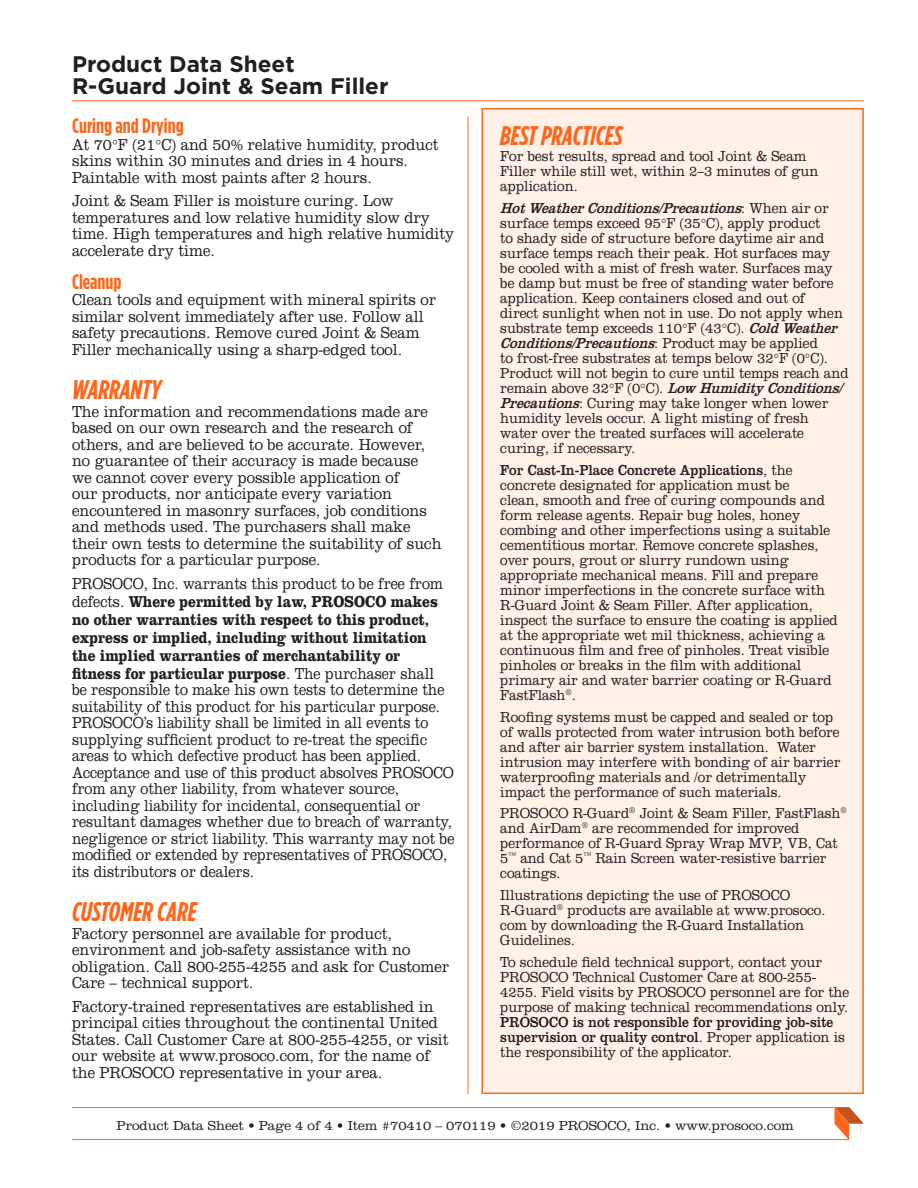
<style>
.page{position:relative;width:918px;height:1188px;background:#fff}
.page>*{position:absolute;margin:0;border:0;box-sizing:border-box;transform-origin:0 0}
._04_Section_Header{font:italic 700 27px "Gotham Condensed";color:#ff661c}
._02_5_Product_Name_2{font:700 22.5px "Gotham";color:#231f20}
._05_Sub-Header{font:700 21px "Gotham Condensed";color:#ff661c}
._06_Body_Copy{font:300 16.5px/16.5px "Clarendon LT Std";color:#231f20;scale:.9 1}
._06_Body_Copy-2{font:300 16.5px/16.5px "Clarendon LT Std";color:#231f20;scale:.86 1}
._06_Body_Copy-3{font:700 16.5px/18px "Clarendon LT Std";color:#231f20;scale:.86 1}
._11_Side_Box_Body_Co{font:300 15px/15px "Clarendon LT Std";color:#231f20;scale:.9 1}
._99_Item_Box{font:300 13.5px "Clarendon LT Std";color:#231f20}
.s1{font-weight:300}
.s2{font-weight:400;font-style:italic}
.s3{font-weight:400}
</style>
<div class="page">
<hr style="left:72px;top:100px;width:792px;height:1px;background:#ff661c">
<hr style="left:468px;top:117px;width:1px;height:977px;background:#ff661c">
<div style="left:482px;top:108px;width:382px;height:986px;background:#fff0e8;border:2px solid #ff661c"></div>
<hr style="left:72px;top:1139px;width:777px;height:1px;background:#ff661c">
<hr style="left:72px;top:1107px;width:762px;height:1px;background:#ff661c">
<svg style="left:834px;top:1107px;width:30px;height:33px"></svg>
<p class="_02_5_Product_Name_2" style="left:72px;top:49px;width:224px">Product Data Sheet</p>
<p class="_02_5_Product_Name_2" style="left:72px;top:72px;width:318px">R-Guard Joint &amp; Seam Filler</p>
<p class="_05_Sub-Header" style="left:72px;top:114px;width:113px">Curing and Drying</p>
<p class="_06_Body_Copy" style="left:72px;top:136px;width:409px">At 70°F (21°C) and 50% relative humidity, product skins within 30 minutes and dries in 4 hours.<br>Paintable with most paints after 2 hours.</p>
<p class="_06_Body_Copy" style="left:72px;top:192px;width:426px">Joint &amp; Seam Filler is moisture curing. Low temperatures and low relative humidity slow dry time. High temperatures and high relative humidity accelerate dry time.</p>
<p class="_05_Sub-Header" style="left:72px;top:269px;width:51px">Cleanup</p>
<p class="_06_Body_Copy" style="left:72px;top:291px;width:406px">Clean tools and equipment with mineral spirits or similar solvent immediately after use. Follow all safety precautions. Remove cured Joint &amp; Seam Filler mechanically using a sharp-edged tool.</p>
<p class="_04_Section_Header" style="left:72px;top:374px;width:91px">WARRANTY</p>
<p class="_06_Body_Copy" style="left:72px;top:403px;width:412px">The information and recommendations made are based on our own research and the research of others, and are believed to be accurate. However, no guarantee of their accuracy is made because we cannot cover every possible application of<br>our products, nor anticipate every variation encountered in masonry surfaces, job conditions and methods used. The purchasers shall make their own tests to determine the suitability of such products for a particular purpose.</p>
<p class="_06_Body_Copy-3" style="left:72px;top:574px;width:433px"><span class="s1">PROSOCO, Inc. warrants this product to be free from defects.</span> Where permitted by law, PROSOCO makes no other warranties with respect to this product, express or implied, including without limitation the implied warranties of merchantability or fitness for particular purpose<span class="s1">. The purchaser shall</span></p>
<p class="_06_Body_Copy-2" style="left:72px;top:681px;width:446px">be responsible to make his own tests to determine the suitability of this product for his particular purpose.<br>PROSOCO’s liability shall be limited in all events to supplying sufficient product to re-treat the specific areas to which defective product has been applied.<br>Acceptance and use of this product absolves PROSOCO from any other liability, from whatever source, including liability for incidental, consequential or resultant damages whether due to breach of warranty, negligence or strict liability. This warranty may not be modified or extended by representatives of PROSOCO, its distributors or dealers.</p>
<p class="_04_Section_Header" style="left:72px;top:896px;width:126px">CUSTOMER CARE</p>
<p class="_06_Body_Copy" style="left:72px;top:925px;width:421px">Factory personnel are available for product, environment and job-safety assistance with no obligation. Call 800-255-4255 and ask for Customer Care – technical support.</p>
<p class="_06_Body_Copy" style="left:72px;top:998px;width:420px">Factory-trained representatives are established in principal cities throughout the continental United States. Call Customer Care at 800-255-4255, or visit our website at www.prosoco.com, for the name of the PROSOCO representative in your area.</p>
<p class="_04_Section_Header" style="left:500px;top:120px;width:124px">BEST PRACTICES</p>
<p class="_11_Side_Box_Body_Co" style="left:500px;top:149px;width:355px">For best results, spread and tool Joint &amp; Seam<br>Filler while still wet, within 2–3 minutes of gun application.</p>
<p class="_11_Side_Box_Body_Co" style="left:500px;top:201px;width:389px"><span class="s2">HotWeatherConditions/Precautions</span>: W h e n a i r o r surface temps exceed 95°F (35°C), apply product<br>to shady side of structure before daytime air and surface temps reach their peak. Hot surfaces may<br>be cooled with a mist of fresh water. Surfaces may be damp but must be free of standing water before application. Keep containers closed and out of<br>direct sunlight when not in use. Do not apply when substrate temp exceeds 110°F (43°C). <span class="s2">ColdWeather Conditions/Precautions</span>: P r o d u c t m a y b e a p p l i e d<br>to frost-free substrates at temps below 32°F (0°C).<br>Product will not begin to cure until temps reach and r e m a i n a b o v e 3 2 ° F ( 0 ° C ) . <span class="s2">Low HumidityConditions/ Precautions</span>: Curing may take longer when lower humidity levels occur. A light misting of fresh water over the treated surfaces will accelerate curing, if necessary.</p>
<p class="_11_Side_Box_Body_Co" style="left:500px;top:463px;width:376px"><span class="s3">For Cast-In-Place Concrete Applications</span>, the concrete designated for application must be<br>clean, smooth and free of curing compounds and form release agents. Repair bug holes, honey combing and other imperfections using a suitable cementitious mortar. Remove concrete splashes, over pours, grout or slurry rundown using appropriate mechanical means. Fill and prepare minor imperfections in the concrete surface with R-Guard Joint &amp; Seam Filler. After application, inspect the surface to ensure the coating is applied at the appropriate wet mil thickness, achieving a continuous film and free of pinholes. Treat visible pinholes or breaks in the film with additional primary air and water barrier coating or R-Guard FastFlash<sup>®</sup>.</p>
<p class="_11_Side_Box_Body_Co" style="left:500px;top:709px;width:379px">Roofing systems must be capped and sealed or top of walls protected from water intrusion both before and after air barrier system installation. Water intrusion may interfere with bonding of air barrier waterproofing materials and /or detrimentally impact the performance of such materials.</p>
<p class="_11_Side_Box_Body_Co" style="left:500px;top:806px;width:387px">PROSOCO R-Guard<sup>®</sup> Joint &amp; Seam Filler, FastFlash<sup>® </sup>and AirDam<sup>®</sup> are recommended for improved performance of R-Guard Spray Wrap MVP, VB, Cat 5<sup>™</sup> and Cat 5<sup>™</sup> Rain Screen water-resistive barrier coatings.</p>
<p class="_11_Side_Box_Body_Co" style="left:500px;top:888px;width:363px">Illustrations depicting the use of PROSOCO R-Guard<sup>®</sup> products are available at www.prosoco. com by downloading the R-Guard Installation Guidelines.</p>
<p class="_11_Side_Box_Body_Co" style="left:500px;top:955px;width:389px">To schedule field technical support, contact your PROSOCO Technical Customer Care at 800-255- 4255. Field visits by PROSOCO personnel are for the purpose of making technical recommendations only.<br><span class="s3">PROSOCO is not responsible for providing job-site supervision or quality control</span>. Proper application is the responsibility of the applicator.</p>
<p class="_99_Item_Box" style="left:116px;top:1117px;width:679px">Product Data Sheet • Page 4 of 4 • Item #70410 – 070119 • ©2019 PROSOCO, Inc. • www.prosoco.com</p>
</div>
